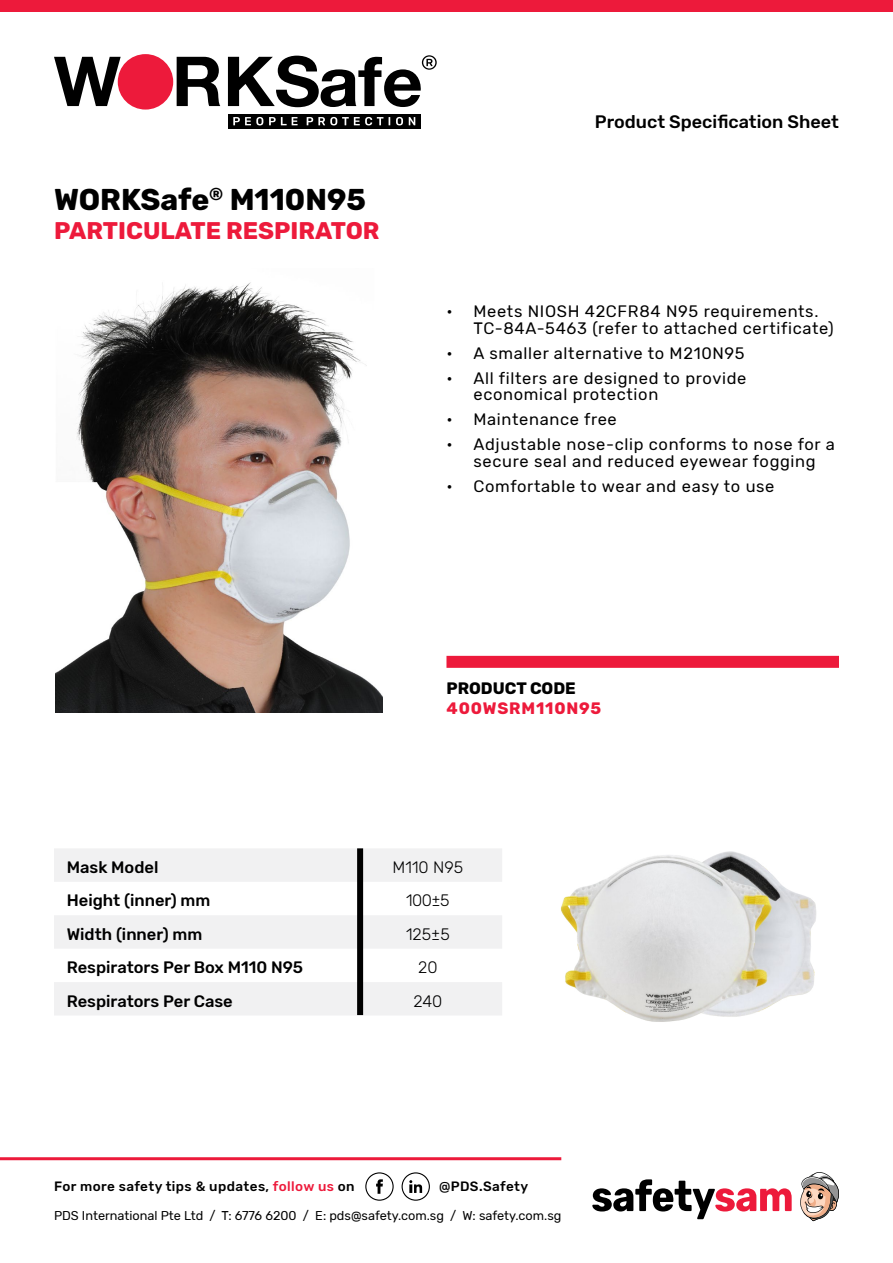
<style>
.page{position:relative;width:893px;height:1263px;background:#fff}
.page>*{position:absolute;margin:0;border:0;box-sizing:border-box;transform-origin:0 0}
.t1{font:700 30px "Rubik";color:#000}
.t2{font:700 24px "Rubik";color:#ed1a3b}
.t3{font:500 18px "Rubik";color:#000}
.t4{font:16.5px/16.5px "Rubik";letter-spacing:.04em;color:#000}
.t5{font:500 16.5px "Rubik";color:#000}
.t6{font:300 16.5px "Rubik";color:#000}
.t7{font:700 16.5px "Rubik";letter-spacing:.05em;color:#ed1a3b}
.t8{font:700 16.5px "Rubik";color:#000}
.t9{font:500 13.5px "Rubik";letter-spacing:.03em;color:#000}
.t10{font:12.75px "Rubik";color:#000}
.s1{color:#ed1a3b}
</style>
<div class="page">
<svg style="left:54px;top:57px;width:67px;height:49px"></svg>
<svg style="left:177px;top:57px;width:43px;height:49px"></svg>
<div style="left:118px;top:54px;width:55px;height:56px;background:#ed1a3b;border-radius:50%"></div>
<svg style="left:228px;top:55px;width:209px;height:52px"></svg>
<div style="left:228px;top:114px;width:193px;height:14px;background:#000"></div>
<svg style="left:233px;top:117px;width:30px;height:8px"></svg>
<svg style="left:269px;top:117px;width:29px;height:8px"></svg>
<svg style="left:307px;top:117px;width:76px;height:8px"></svg>
<svg style="left:396px;top:117px;width:7px;height:8px"></svg>
<svg style="left:409px;top:117px;width:6px;height:8px"></svg>
<div style="left:0;top:0;width:893px;height:12px;background:#ed1a3b"></div>
<svg style="left:365px;top:1172px;width:29px;height:29px"></svg>
<svg style="left:402px;top:1172px;width:28px;height:29px"></svg>
<hr style="left:0;top:1157px;width:561px;height:3px;background:#ed1a3b">
<svg style="left:592px;top:1179px;width:200px;height:40px"></svg>
<svg style="left:800px;top:1172px;width:39px;height:49px"></svg>
<svg style="left:54px;top:848px;width:448px;height:167px;fill:#f1f1f2"></svg>
<div style="left:446px;top:656px;width:393px;height:12px;background:#ed1a3b"></div>
<img style="left:55px;top:282px;width:328px;height:430px">
<img style="left:560px;top:851px;width:256px;height:171px">
<div style="left:357px;top:848px;width:6px;height:167px;background:#000"></div>
<h1 class="t1" style="left:54px;top:182px;width:313px">WORKSAFE<sup>®</sup> M110N95</h1>
<h2 class="t2" style="left:54px;top:217px;width:309px">PARTICULATE RESPIRATOR</h2>
<p class="t3" style="left:595px;top:112px;width:246px">Product Specification Sheet</p>
<p class="t4" style="left:473px;top:304px;width:362px;text-indent:-27px">• Meets NIOSH 42CFR84 N95 requirements.<br>TC-84A-5463 (refer to attached certificate)</p>
<p class="t4" style="left:446px;top:345px;width:300px">• A smaller alternative to M210N95</p>
<p class="t4" style="left:473px;top:370px;width:274px;text-indent:-27px">• All filters are designed to provide economical protection</p>
<p class="t4" style="left:446px;top:412px;width:172px">• Maintenance free</p>
<p class="t4" style="left:446px;top:437px;width:390px;text-align:center">• Adjustable nose-clip conforms to nose for a secure seal and reduced eyewear fogging</p>
<p class="t4" style="left:446px;top:478px;width:330px">• Comfortable to wear and easy to use</p>
<p class="t8" style="left:446px;top:679px;width:59px">PRODUCT</p>
<p class="t8" style="left:530px;top:679px;width:46px">CODE</p>
<p class="t7" style="left:446px;top:698px;width:156px">400WSRM110N95</p>
<p class="t5" style="left:67px;top:857px;width:93px">Mask Model</p>
<p class="t6" style="left:393px;top:858px;width:72px">M110 N95</p>
<p class="t5" style="left:67px;top:891px;width:145px">Height (inner) mm</p>
<p class="t6" style="left:406px;top:891px;width:45px">100±5</p>
<p class="t5" style="left:67px;top:924px;width:137px">Width (inner) mm</p>
<p class="t6" style="left:406px;top:925px;width:45px">125±5</p>
<p class="t5" style="left:67px;top:958px;width:238px">Respirators Per Box M110 N95</p>
<p class="t6" style="left:418px;top:958px;width:21px">20</p>
<p class="t5" style="left:67px;top:991px;width:168px">Respirators Per Case</p>
<p class="t6" style="left:413px;top:991px;width:31px">240</p>
<p class="t9" style="left:54px;top:1179px;width:302px">For more safety tips &amp; updates, <span class="s1">follow us</span> on</p>
<p class="t9" style="left:439px;top:1179px;width:91px">@PDS.Safety</p>
<p class="t10" style="left:54px;top:1208px;width:509px">PDS International Pte Ltd / T: 6776 6200 / E: pds@safety.com.sg / W: safety.com.sg</p>
</div>
